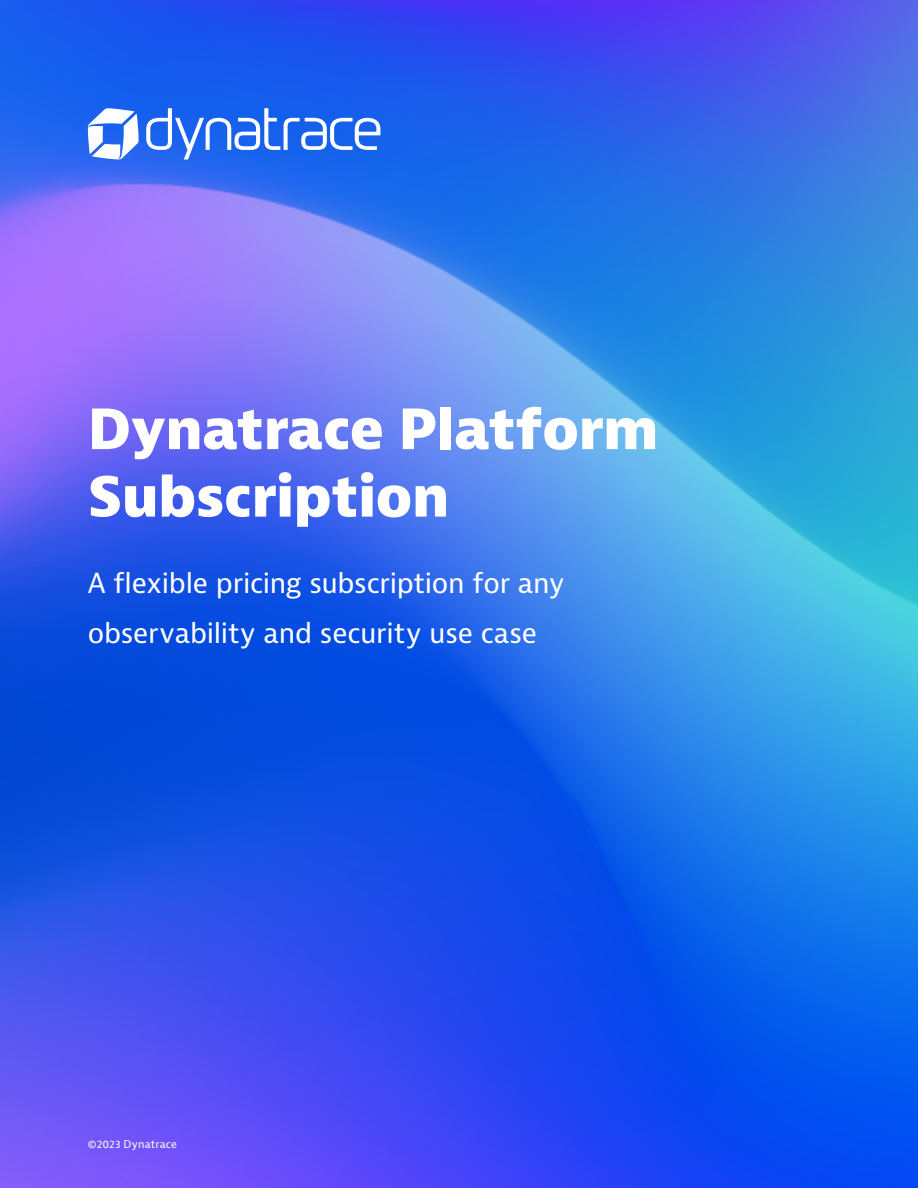
<style>
.page{position:relative;width:918px;height:1188px;background:#fff}
.page>*{position:absolute;margin:0;border:0;box-sizing:border-box;transform-origin:0 0}
.t1{font:800 54px/67.5px "Bernina Sans";letter-spacing:-.01em;color:#fff}
.t2{font:27px/49.5px "Bernina Sans";letter-spacing:-.01em;color:#fff}
.t3{font:10.5px "Bernina Sans";letter-spacing:.015em;color:#fff}
</style>
<div class="page">
<img style="left:0;top:0;width:918px;height:1188px">
<svg style="left:146px;top:108px;width:234px;height:52px"></svg>
<svg style="left:88px;top:108px;width:51px;height:52px"></svg>
<h1 class="t1" style="left:88px;top:396px;width:572px">Dynatrace Platform<br>Subscription</h1>
<p class="t2" style="left:88px;top:559px;width:479px">A flexible pricing subscription for any observability and security use case</p>
<p class="t3" style="left:88px;top:1138px;width:91px">©2023 Dynatrace</p>
</div>
